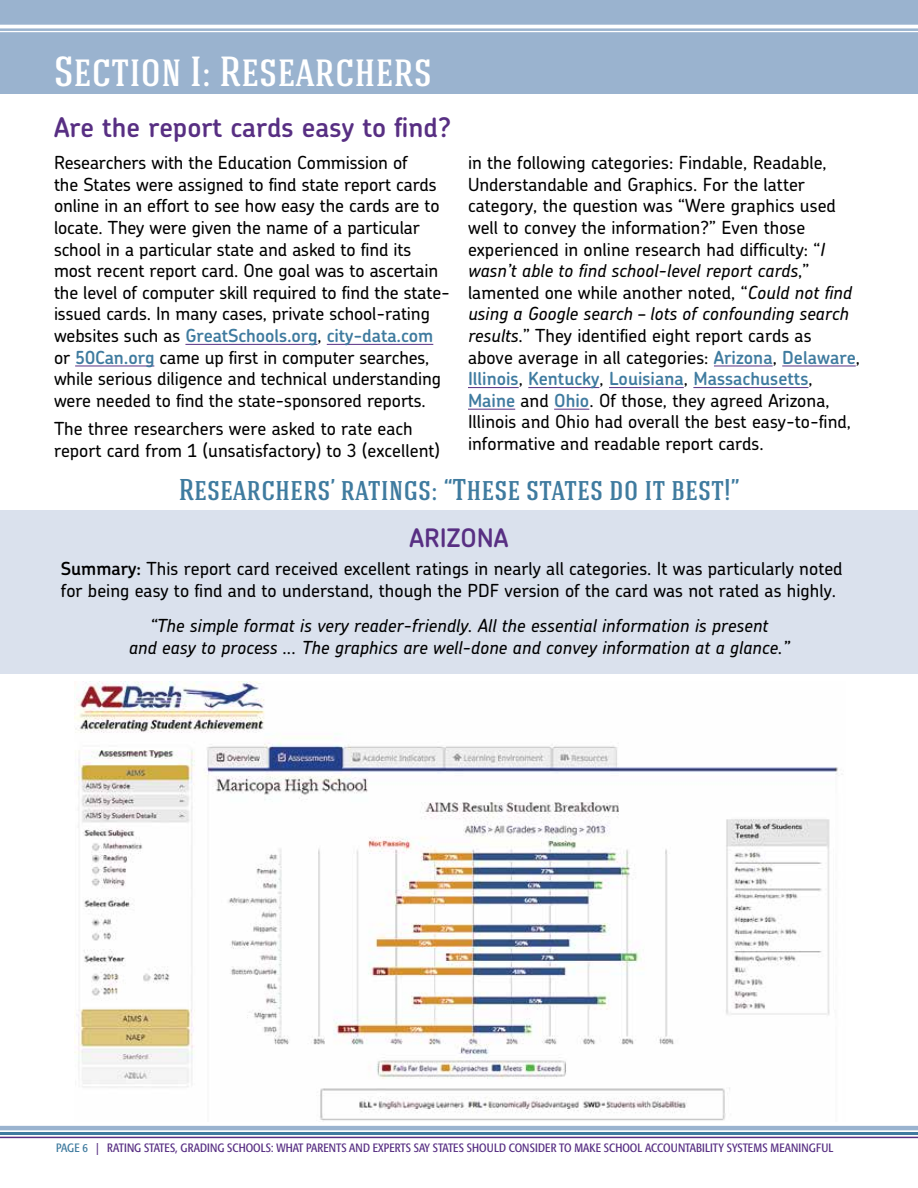
<style>
.page{position:relative;width:918px;height:1188px;background:#fff}
.page>*{position:absolute;margin:0;border:0;box-sizing:border-box;transform-origin:0 0}
.t1{font:500 42px "Hagin Caps";color:#fff}
.t2{font:500 30px "Hagin Caps";color:#3f7b9f}
.t3{font:600 27px "Chevin";color:#582f83}
.t4{font:600 25.5px "Chevin";color:#582f83}
.t5{font:500 18px/21.6px "Chevin";color:#000}
.t6{font:italic 500 18px/21.6px "Chevin";color:#000;text-align:center}
.t7{font:condensed 12px "Formata";color:#582f83}
.s1{font-weight:600;color:#3f7b9f}
.s2{font-style:italic}
.s3{font-weight:600}
.s4{color:#3f7b9f}
</style>
<div class="page">
<img style="left:75px;top:682px;width:763px;height:439px">
<hr style="left:0;top:1126px;width:918px;height:4px;background:#9ab3cf">
<hr style="left:0;top:1132px;width:918px;height:3px;background:#3f7b9f">
<hr style="left:0;top:1137px;width:918px;height:1px;background:#582f83">
<div style="left:0;top:0;width:918px;height:94px;background:#9ab3cf"></div>
<hr style="left:185px;top:344px;width:132px;height:1px;background:#582f83">
<hr style="left:327px;top:344px;width:106px;height:1px;background:#582f83">
<hr style="left:75px;top:366px;width:79px;height:1px;background:#582f83">
<hr style="left:714px;top:366px;width:59px;height:1px;background:#582f83">
<hr style="left:782px;top:366px;width:74px;height:1px;background:#582f83">
<hr style="left:468px;top:387px;width:51px;height:1px;background:#582f83">
<hr style="left:528px;top:387px;width:71px;height:1px;background:#582f83">
<hr style="left:609px;top:387px;width:75px;height:1px;background:#582f83">
<hr style="left:693px;top:387px;width:116px;height:1px;background:#582f83">
<hr style="left:468px;top:409px;width:47px;height:1px;background:#582f83">
<hr style="left:554px;top:409px;width:35px;height:1px;background:#582f83">
<hr style="left:0;top:31px;width:918px;height:1px;background:#fff">
<hr style="left:0;top:25px;width:918px;height:3px;background:#fff">
<div style="left:0;top:510px;width:918px;height:164px;background:#dae1ed"></div>
<h1 class="t1" style="left:54px;top:44px;width:380px">Section I: Researchers</h1>
<h3 class="t3" style="left:54px;top:110px;width:399px">Are the report cards easy to find?</h3>
<p class="t5" style="left:54px;top:152px;width:398px">Researchers with the Education Commission of<br>the States were assigned to find state report cards online in an effort to see how easy the cards are to locate. They were given the name of a particular school in a particular state and asked to find its most recent report card. One goal was to ascertain the level of computer skill required to find the state&shy;issued cards. In many cases, private school-rating websites such as <span class="s1">GreatSchools.org</span>, <span class="s1">city-data.com </span>or <span class="s1">50Can.org</span> came up first in computer searches, while serious diligence and technical understanding were needed to find the state-sponsored reports.</p>
<p class="t5" style="left:54px;top:418px;width:387px">The three researchers were asked to rate each report card from 1 (unsatisfactory) to 3 (excellent)</p>
<p class="t5" style="left:468px;top:152px;width:394px">in the following categories: Findable, Readable, Understandable and Graphics. For the latter category, the question was “Were graphics used well to convey the information?” Even those experienced in online research had difficulty: “<span class="s2">I wasn’t able to find school-level report cards</span>,” lamented one while another noted, “<span class="s2">Could not find using a Google search – lots of confounding search results</span>.” They identified eight report cards as above average in all categories: <span class="s1">Arizona</span>, <span class="s1">Delaware</span>, <span class="s1">Illinois</span>, <span class="s1">Kentucky</span>, <span class="s1">Louisiana</span>, <span class="s1">Massachusetts</span>, <span class="s1">Maine</span> and <span class="s1">Ohio</span>. Of those, they agreed Arizona, Illinois and Ohio had overall the best easy-to-find, informative and readable report cards.</p>
<h2 class="t2" style="left:179px;top:470px;width:562px">Researchers’ ratings: “These states do it best!”</h2>
<h3 class="t4" style="left:409px;top:521px;width:101px">ARIZONA</h3>
<p class="t5" style="left:61px;top:558px;width:783px"><span class="s3">Summary:</span> This report card received excellent ratings in nearly all categories. It was particularly noted for being easy to find and to understand, though the PDF version of the card was not rated as highly.</p>
<p class="t6" style="left:129px;top:615px;width:662px">“The simple format is very reader-friendly. All the essential information is present<br>and easy to process ... The graphics are well-done and convey information at a glance.”</p>
<p class="t7" style="left:56px;top:1141px;width:779px"><span class="s4">PAGE 6</span> | RATING STATES, GRADING SCHOOLS: WHAT PARENTS AND EXPERTS SAY STATES SHOULD CONSIDER TO MAKE SCHOOL ACCOUNTABILITY SYSTEMS MEANINGFUL</p>
</div>
